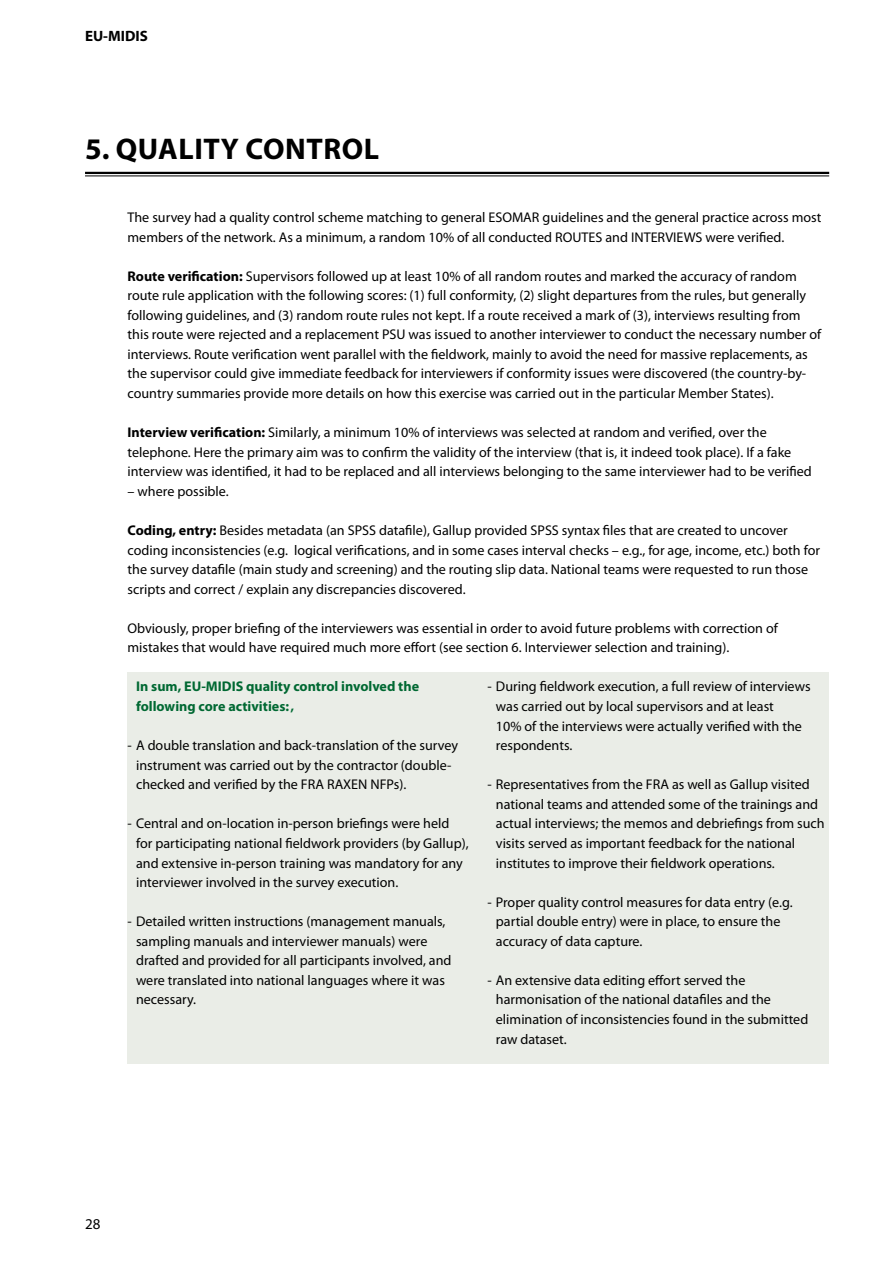
<style>
.page{position:relative;width:893px;height:1263px;background:#fff}
.page>*{position:absolute;margin:0;border:0;box-sizing:border-box;transform-origin:0 0}
.t1{font:700 30px "Myriad Pro";letter-spacing:.02em;color:#000}
.t2{font:700 15px "Myriad Pro";color:#000}
.t3{font:15px "Myriad Pro";color:#000}
.t4{font:14.1px/19.5px "Myriad Pro";color:#000}
.t5{font:700 14.1px/19.5px "Myriad Pro";color:#006832}
.s1{font-weight:700}
</style>
<div class="page">
<hr style="left:85px;top:172px;width:744px;height:2px;background:#000">
<hr style="left:85px;top:176px;width:744px;height:1px;background:#000">
<div style="left:128px;top:672px;width:701px;height:391px;background:#eaede7"></div>
<p class="t2" style="left:85px;top:26px;width:64px">EU-MIDIS</p>
<h1 class="t1" style="left:85px;top:129px;width:296px">5. Quality control</h1>
<p class="t4" style="left:128px;top:207px;width:695px">The survey had a quality control scheme matching to general ESOMAR guidelines and the general practice across most members of the network. As a minimum, a random 1 0% of all conducted ROUTES and INTERVIEWS were verified.</p>
<p class="t4" style="left:128px;top:266px;width:695px"><span class="s1">Route verification:</span> Supervisors followed up at least 1 0% of all random routes and marked the accuracy of random route rule application with the following scores: (1 ) full conformity, (2) slight departures from the rules, but generally following guidelines, and (3) random route rules not kept. If a route received a mark of (3), interviews resulting from this route were rejected and a replacement PSU was issued to another interviewer to conduct the necessary number of interviews. Route verification went parallel with the fieldwork, mainly to avoid the need for massive replacements, as the supervisor could give immediate feedback for interviewers if conformity issues were discovered (the country-by&shy;country summaries provide more details on how this exercise was carried out in the particular Member States).</p>
<p class="t4" style="left:128px;top:422px;width:686px"><span class="s1">Interview verification:</span> Similarly, a minimum 1 0% of interviews was selected at random and verified, over the telephone. Here the primary aim was to confirm the validity of the interview (that is, it indeed took place). If a fake interview was identified, it had to be replaced and all interviews belonging to the same interviewer had to be verified</p>
<p class="t4" style="left:128px;top:481px;width:103px">– where possible.</p>
<p class="t4" style="left:128px;top:520px;width:694px"><span class="s1">Coding, entry:</span> Besides metadata (an SPSS datafile), Gallup provided SPSS syntax files that are created to uncover coding inconsistencies (e.g. logical verifications, and in some cases interval checks – e.g., for age, income, etc.) both for the survey datafile (main study and screening) and the routing slip data. National teams were requested to run those scripts and correct / explain any discrepancies discovered.</p>
<p class="t4" style="left:128px;top:618px;width:652px">Obviously, proper briefing of the interviewers was essential in order to avoid future problems with correction of mistakes that would have required much more effort (see section 6. Interviewer selection and training).</p>
<p class="t5" style="left:136px;top:676px;width:285px">In sum, EU-MIDIS quality control involved the following core activities: ‚</p>
<p class="t4" style="left:136px;top:735px;width:324px;text-indent:-9px">- A double translation and back-translation of the survey instrument was carried out by the contractor (double&shy;checked and verified by the FRA RAXEN NFPs).</p>
<p class="t4" style="left:136px;top:814px;width:334px;text-indent:-9px">- Central and on-location in-person briefings were held for participating national fieldwork providers (by Gallup), and extensive in-person training was mandatory for any interviewer involved in the survey execution.</p>
<p class="t4" style="left:136px;top:911px;width:317px;text-indent:-9px">- Detailed written instructions (management manuals, sampling manuals and interviewer manuals) were drafted and provided for all participants involved, and were translated into national languages where it was necessary.</p>
<p class="t4" style="left:496px;top:677px;width:316px;text-indent:-8px">- During fieldwork execution, a full review of interviews was carried out by local supervisors and at least<br>1 0% of the interviews were actually verified with the respondents.</p>
<p class="t4" style="left:496px;top:774px;width:330px;text-indent:-9px">- Representatives from the FRA as well as Gallup visited national teams and attended some of the trainings and actual interviews; the memos and debriefings from such visits served as important feedback for the national institutes to improve their fieldwork operations.</p>
<p class="t4" style="left:496px;top:892px;width:298px;text-indent:-9px">- Proper quality control measures for data entry (e.g. partial double entry) were in place, to ensure the accuracy of data capture.</p>
<p class="t4" style="left:496px;top:970px;width:314px;text-indent:-9px">- An extensive data editing effort served the harmonisation of the national datafiles and the elimination of inconsistencies found in the submitted raw dataset.</p>
<p class="t3" style="left:85px;top:1214px;width:17px">28</p>
</div>
